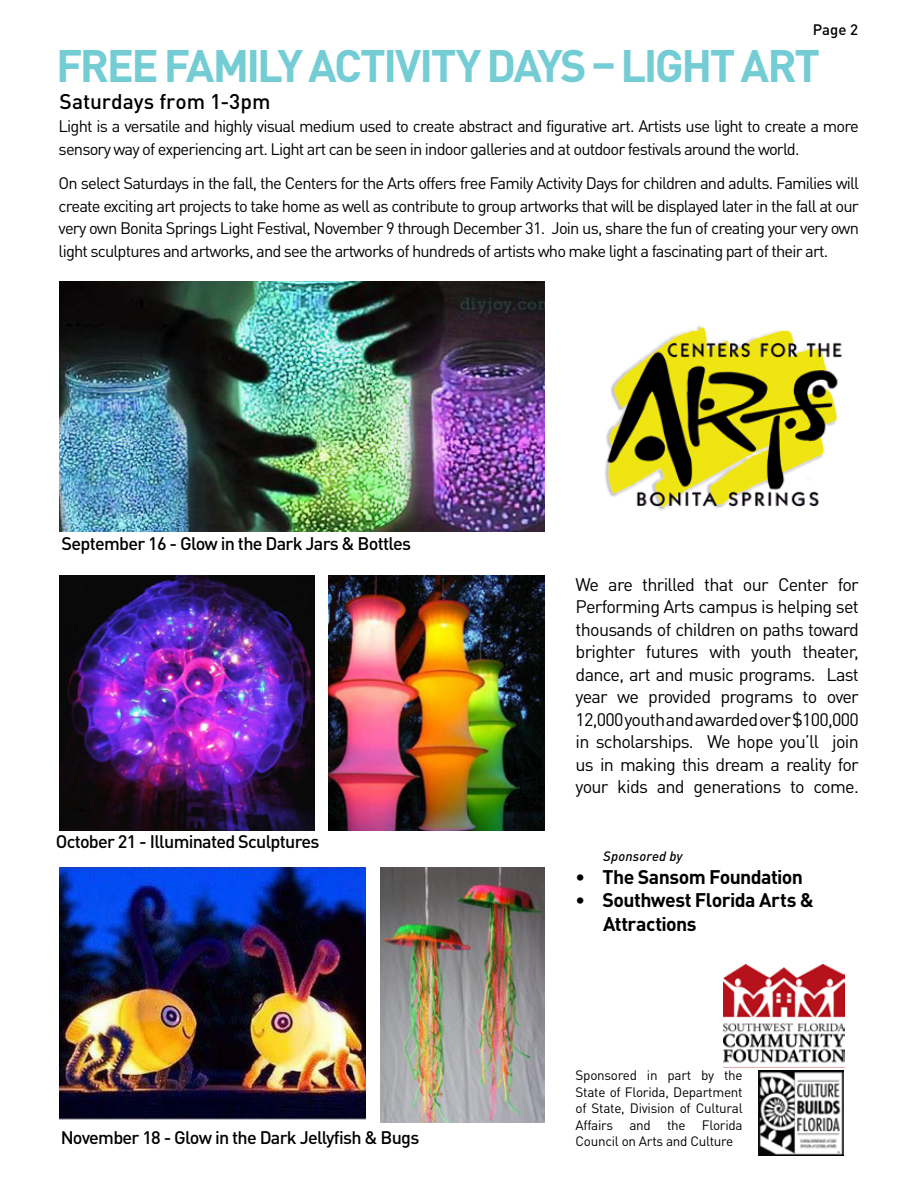
<style>
.page{position:relative;width:918px;height:1188px;background:#fff}
.page>*{position:absolute;margin:0;border:0;box-sizing:border-box;transform-origin:0 0}
.t1{font:700 45px "DIN Pro";letter-spacing:-.055em;color:#74cdd4}
.t2{font:500 21px "DIN Pro";color:#000}
.t3{font:700 19.5px/23.4px "DIN Pro";letter-spacing:-.03em;color:#000}
.t4{font:18px/22.5px "DIN Pro";letter-spacing:-.04em;color:#000;text-align:justify}
.t5{font:500 18px "DIN Pro";letter-spacing:-.04em;color:#000}
.t6{font:16.5px/22.5px "DIN Pro";letter-spacing:-.05em;color:#000}
.t7{font:500 15px "DIN Pro";color:#000}
.t8{font:13.5px/16.5px "DIN Pro";letter-spacing:-.02em;color:#000;text-align:justify}
.t9{font:italic 500 13.5px "DIN Pro";letter-spacing:.015em;color:#000}
</style>
<div class="page">
<img style="left:759px;top:1071px;width:84px;height:84px">
<img style="left:59px;top:282px;width:486px;height:250px">
<img style="left:59px;top:575px;width:255px;height:255px">
<img style="left:329px;top:575px;width:216px;height:255px">
<img style="left:380px;top:868px;width:165px;height:255px">
<img style="left:59px;top:868px;width:307px;height:251px">
<img style="left:605px;top:326px;width:237px;height:184px">
<img style="left:724px;top:965px;width:121px;height:102px">
<p class="t7" style="left:813px;top:17px;width:47px">Page 2</p>
<h1 class="t1" style="left:56px;top:29px;width:766px">Free Family Activity Days – Light Art</h1>
<p class="t2" style="left:59px;top:85px;width:213px">Saturdays from 1-3pm</p>
<p class="t6" style="left:59px;top:113px;width:802px">Light is a versatile and highly visual medium used to create abstract and figurative art. Artists use light to create a more sensory way of experiencing art. Light art can be seen in indoor galleries and at outdoor festivals around the world.</p>
<p class="t6" style="left:59px;top:170px;width:802px;text-align:justify">On select Saturdays in the fall, the Centers for the Arts offers free Family Activity Days for children and adults. Families will create exciting art projects to take home as well as contribute to group artworks that will be displayed later in the fall at our very own Bonita Springs Light Festival, November 9 through December 31. Join us, share the fun of creating your very own light sculptures and artworks, and see the artworks of hundreds of artists who make light a fascinating part of their art.</p>
<p class="t5" style="left:62px;top:529px;width:351px">September 16 - Glow in the Dark Jars &amp; Bottles</p>
<p class="t5" style="left:56px;top:827px;width:265px">October 21 - Illuminated Sculptures</p>
<p class="t5" style="left:61px;top:1123px;width:360px">November 18 - Glow in the Dark Jellyfish &amp; Bugs</p>
<p class="t4" style="left:576px;top:571px;width:285px">We are thrilled that our Center for Performing Arts campus is helping set thousands of children on paths toward brighter futures with youth theater, dance, art and music programs. Last year we provided programs to over 12,000 youth and awarded over $100,000 in scholarships. We hope you’ll join us in making this dream a reality for your kids and generations to come.</p>
<p class="t9" style="left:603px;top:845px;width:81px">Sponsored by</p>
<p class="t3" style="left:576px;top:863px;width:229px">• The Sansom Foundation</p>
<p class="t3" style="left:603px;top:886px;width:212px;text-indent:-28px">• Southwest Florida Arts &amp;<br>Attractions</p>
<p class="t8" style="left:576px;top:1066px;width:169px">Sponsored in part by the State of Florida, Department of State, Division of Cultural Affairs and the Florida Council on Arts and Culture</p>
</div>
